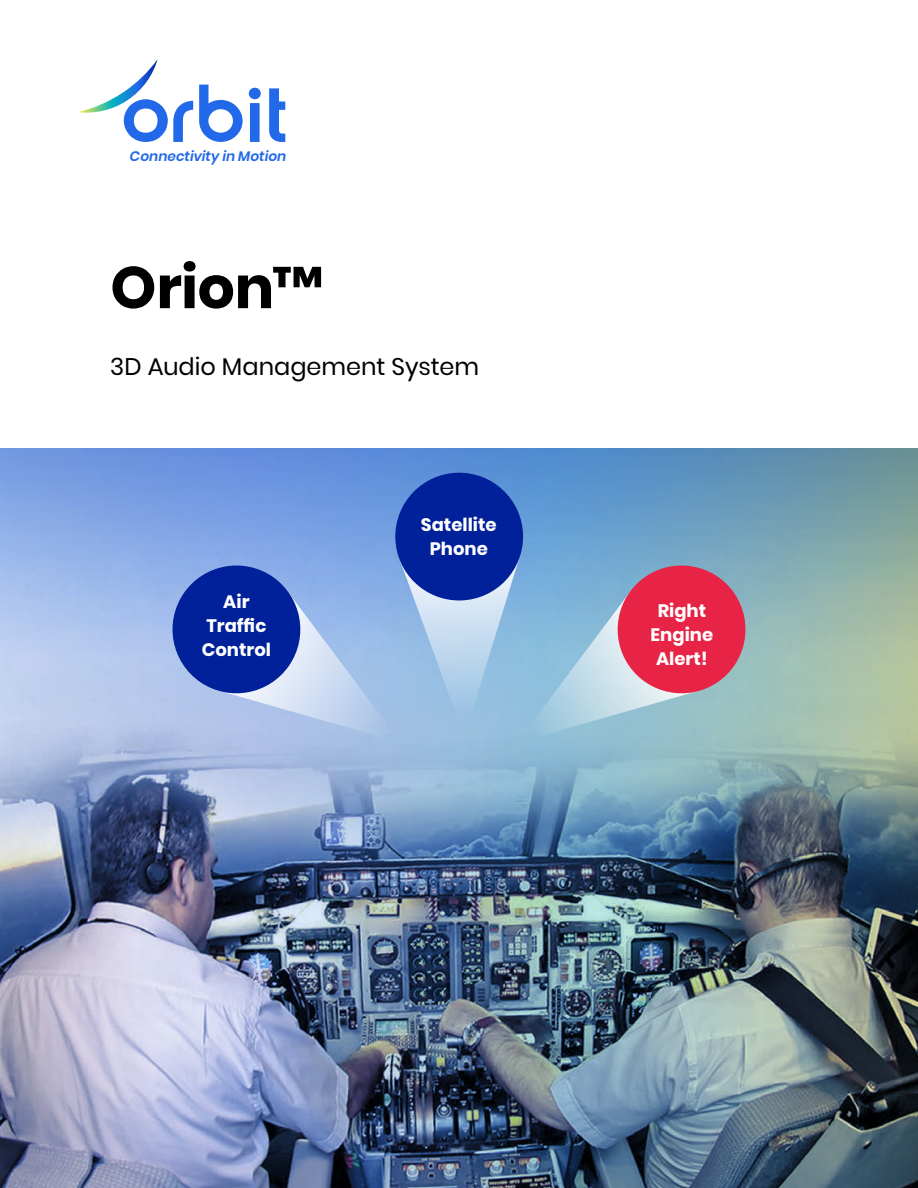
<style>
.page{position:relative;width:918px;height:1188px;background:#fff}
.page>*{position:absolute;margin:0;border:0;box-sizing:border-box;transform-origin:0 0}
.t1{font:700 58.5px "Poppins";letter-spacing:-.005em;color:#000}
.t2{font:24px "Poppins";color:#000}
.t3{font:700 18px/24px "Poppins";color:#fff;text-align:center}
.t4{font:italic 600 13.8px "Poppins";color:#2169e8}
</style>
<div class="page">
<svg style="left:249px;top:88px;width:12px;height:54px"></svg>
<svg style="left:78px;top:59px;width:115px;height:83px"></svg>
<svg style="left:269px;top:88px;width:16px;height:54px"></svg>
<svg style="left:199px;top:85px;width:44px;height:57px"></svg>
<img style="left:0;top:449px;width:918px;height:739px">
<svg style="left:164px;top:472px;width:590px;height:271px;background:#7f92c6"></svg>
<p class="t4" style="left:130px;top:149px;width:158px">Connectivity in Motion</p>
<h1 class="t1" style="left:110px;top:254px;width:214px">Orion™</h1>
<h2 class="t2" style="left:110px;top:353px;width:370px">3D Audio Management System</h2>
<p class="t3" style="left:202px;top:589px;width:71px">Air<br>Traffic<br>Control</p>
<p class="t3" style="left:421px;top:513px;width:77px">Satellite<br>Phone</p>
<p class="t3" style="left:651px;top:598px;width:64px">Right<br>Engine<br>Alert!</p>
</div>
